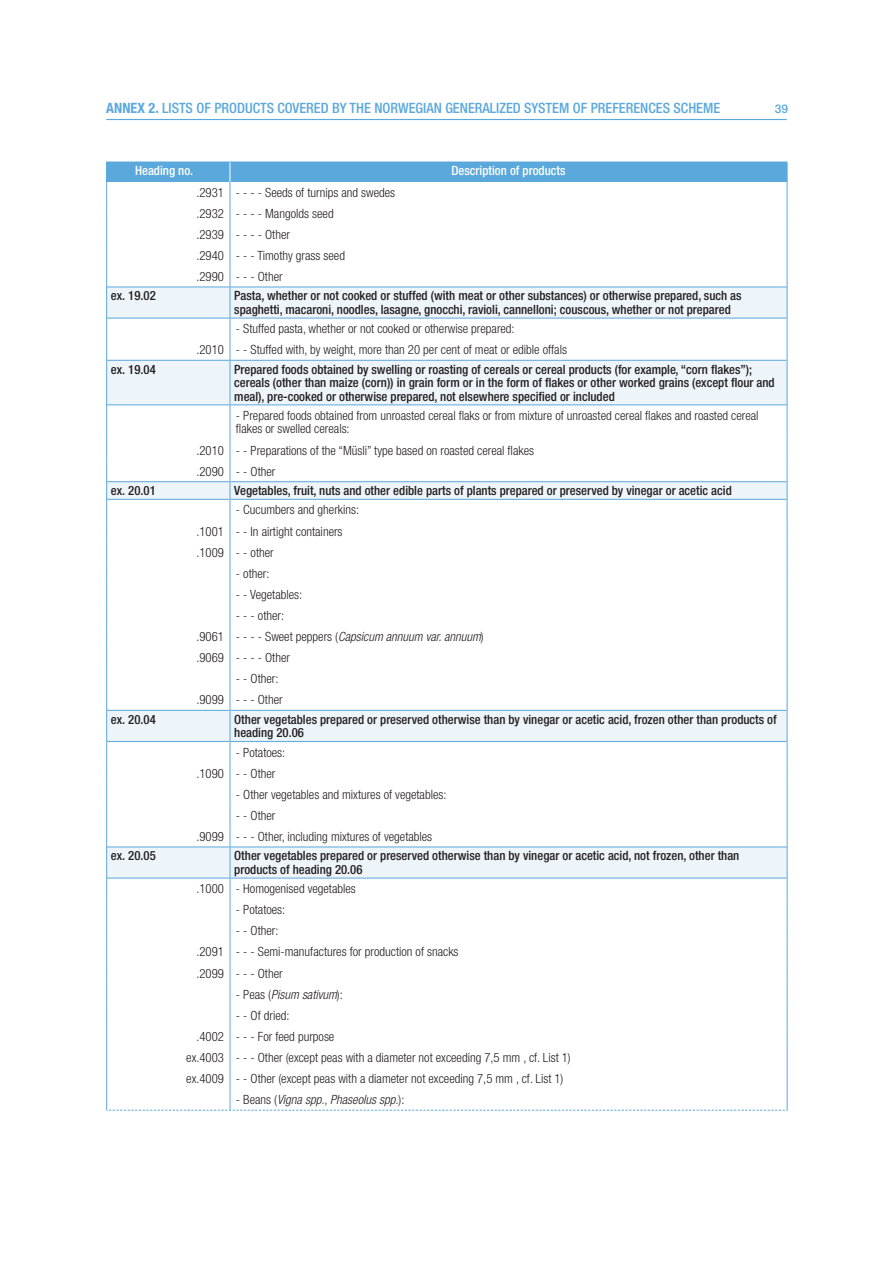
<style>
.page{position:relative;width:893px;height:1263px;background:#fff}
.page>*{position:absolute;margin:0;border:0;box-sizing:border-box;transform-origin:0 0}
.t1{font:500 condensed 14.25px "Helvetica Neue LT Std";color:#5ba8dc}
.t2{font:300 condensed 12.75px/21.1px "Helvetica Neue LT Std";color:#231f20}
.t3{font:500 condensed 12.75px/13.5px "Helvetica Neue LT Std";color:#231f20}
.t4{font:italic 300 condensed 12.75px "Helvetica Neue LT Std";color:#231f20}
.t5{font:500 condensed 12.75px "Helvetica Neue LT Std";color:#fff}
.t6{font:500 12px "Helvetica Neue LT Std";color:#5ba8dc}
.s1{font-weight:700}
.s2{font-style:italic}
.s3{font-style:normal}
</style>
<div class="page">
<hr style="left:106px;top:119px;width:681px;height:1px;background:#5ba8dc">
<div style="left:107px;top:162px;width:680px;height:20px;background:#5ba8dc"></div>
<svg style="left:107px;top:288px;width:680px;height:590px"></svg>
<hr style="left:107px;top:287px;width:123px;height:1px;background:#5ba8dc">
<hr style="left:230px;top:287px;width:557px;height:1px;background:#5ba8dc">
<hr style="left:107px;top:318px;width:123px;height:1px;background:#5ba8dc">
<hr style="left:230px;top:318px;width:557px;height:1px;background:#5ba8dc">
<hr style="left:107px;top:360px;width:123px;height:1px;background:#5ba8dc">
<hr style="left:230px;top:360px;width:557px;height:1px;background:#5ba8dc">
<hr style="left:107px;top:405px;width:123px;height:1px;background:#5ba8dc">
<hr style="left:230px;top:405px;width:557px;height:1px;background:#5ba8dc">
<hr style="left:107px;top:481px;width:123px;height:1px;background:#5ba8dc">
<hr style="left:230px;top:481px;width:557px;height:1px;background:#5ba8dc">
<hr style="left:107px;top:499px;width:123px;height:1px;background:#5ba8dc">
<hr style="left:230px;top:499px;width:557px;height:1px;background:#5ba8dc">
<hr style="left:107px;top:710px;width:123px;height:1px;background:#5ba8dc">
<hr style="left:230px;top:710px;width:557px;height:1px;background:#5ba8dc">
<hr style="left:107px;top:741px;width:123px;height:1px;background:#5ba8dc">
<hr style="left:230px;top:741px;width:557px;height:1px;background:#5ba8dc">
<hr style="left:107px;top:847px;width:123px;height:1px;background:#5ba8dc">
<hr style="left:230px;top:847px;width:557px;height:1px;background:#5ba8dc">
<hr style="left:106px;top:287px;width:1px;height:31px;background:#5ba8dc">
<hr style="left:230px;top:287px;width:1px;height:31px;background:#5ba8dc">
<hr style="left:787px;top:287px;width:1px;height:31px;background:#5ba8dc">
<svg style="left:106px;top:318px;width:1px;height:42px"></svg>
<svg style="left:230px;top:318px;width:1px;height:42px"></svg>
<svg style="left:787px;top:318px;width:1px;height:42px"></svg>
<hr style="left:106px;top:360px;width:1px;height:45px;background:#5ba8dc">
<hr style="left:230px;top:360px;width:1px;height:45px;background:#5ba8dc">
<hr style="left:787px;top:360px;width:1px;height:45px;background:#5ba8dc">
<hr style="left:106px;top:405px;width:1px;height:34px;background:#5ba8dc">
<hr style="left:230px;top:405px;width:1px;height:34px;background:#5ba8dc">
<hr style="left:787px;top:405px;width:1px;height:34px;background:#5ba8dc">
<svg style="left:106px;top:439px;width:1px;height:271px"></svg>
<svg style="left:230px;top:439px;width:1px;height:271px"></svg>
<svg style="left:787px;top:439px;width:1px;height:271px"></svg>
<hr style="left:106px;top:710px;width:1px;height:31px;background:#5ba8dc">
<hr style="left:230px;top:710px;width:1px;height:31px;background:#5ba8dc">
<hr style="left:787px;top:710px;width:1px;height:31px;background:#5ba8dc">
<svg style="left:106px;top:741px;width:1px;height:106px"></svg>
<svg style="left:230px;top:741px;width:1px;height:106px"></svg>
<svg style="left:787px;top:741px;width:1px;height:106px"></svg>
<hr style="left:106px;top:847px;width:1px;height:31px;background:#5ba8dc">
<hr style="left:230px;top:847px;width:1px;height:31px;background:#5ba8dc">
<hr style="left:787px;top:847px;width:1px;height:31px;background:#5ba8dc">
<svg style="left:106px;top:162px;width:1px;height:125px"></svg>
<svg style="left:787px;top:162px;width:1px;height:125px"></svg>
<svg style="left:230px;top:162px;width:1px;height:125px"></svg>
<svg style="left:106px;top:878px;width:682px;height:233px"></svg>
<p class="t1" style="left:106px;top:103px;width:615px"><span class="s1">ANNEX 2.</span> LISTS OF PRODUCTS COVERED BY THE NORWEGIAN GENERALIZED SYSTEM OF PREFERENCES SCHEME</p>
<p class="t6" style="left:775px;top:102px;width:15px">39</p>
<p class="t5" style="left:135px;top:166px;width:60px">Heading no.</p>
<p class="t5" style="left:451px;top:166px;width:115px">Description of products</p>
<p class="t2" style="left:196px;top:183px;width:200px">.2931 - - - - Seeds of turnips and swedes .2932 - - - - Mangolds seed<br>.2939 - - - - Other<br>.2940 - - - Timothy grass seed<br>.2990 - - - Other</p>
<p class="t3" style="left:111px;top:290px;width:46px">ex. 19.02</p>
<p class="t3" style="left:234px;top:290px;width:509px">Pasta, whether or not cooked or stuffed (with meat or other substances) or otherwise prepared, such as spaghetti, macaroni, noodles, lasagne, gnocchi, ravioli, cannelloni; couscous, whether or not prepared</p>
<p class="t2" style="left:196px;top:319px;width:372px;text-indent:40px">- Stuffed pasta, whether or not cooked or otherwise prepared:<br>.2010 - - Stuffed with, by weight, more than 20 per cent of meat or edible offals</p>
<p class="t3" style="left:111px;top:363px;width:46px">ex. 19.04</p>
<p class="t3" style="left:234px;top:363px;width:542px">Prepared foods obtained by swelling or roasting of cereals or cereal products (for example, “corn flakes”); cereals (other than maize (corn)) in grain form or in the form of flakes or other worked grains (except flour and meal), pre-cooked or otherwise prepared, not elsewhere specified or included</p>
<p class="t2" style="left:236px;top:410px;width:524px;line-height:13.5px">- Prepared foods obtained from unroasted cereal flaks or from mixture of unroasted cereal flakes and roasted cereal flakes or swelled cereals:</p>
<p class="t2" style="left:196px;top:441px;width:339px">.2010 - - Preparations of the “Müsli” type based on roasted cereal flakes .2090 - - Other</p>
<p class="t3" style="left:111px;top:485px;width:46px">ex. 20.01</p>
<p class="t3" style="left:234px;top:485px;width:499px">Vegetables, fruit, nuts and other edible parts of plants prepared or preserved by vinegar or acetic acid</p>
<p class="t2" style="left:196px;top:500px;width:164px;text-indent:40px">- Cucumbers and gherkins: .1001 - - In airtight containers .1009 - - other</p>
<p class="t2" style="left:236px;top:564px;width:35px">- other:</p>
<p class="t2" style="left:236px;top:585px;width:68px">- - Vegetables:</p>
<p class="t2" style="left:196px;top:606px;width:289px;text-indent:40px">- - - other:<br>.9061 - - - - Sweet peppers (<span class="s2">Capsicum annuum var. annuum</span>) .9069 - - - - Other</p>
<p class="t2" style="left:196px;top:669px;width:88px;text-indent:40px">- - Other: .9099 - - - Other</p>
<p class="t3" style="left:111px;top:713px;width:46px">ex. 20.04</p>
<p class="t3" style="left:234px;top:713px;width:544px">Other vegetables prepared or preserved otherwise than by vinegar or acetic acid, frozen other than products of heading 20.06</p>
<p class="t2" style="left:196px;top:743px;width:90px;text-indent:40px">- Potatoes: .1090 - - Other</p>
<p class="t2" style="left:236px;top:785px;width:212px">- Other vegetables and mixtures of vegetables:</p>
<p class="t2" style="left:196px;top:806px;width:237px;text-indent:40px">- - Other<br>.9099 - - - Other, including mixtures of vegetables</p>
<p class="t3" style="left:111px;top:850px;width:46px">ex. 20.05</p>
<p class="t3" style="left:234px;top:850px;width:507px">Other vegetables prepared or preserved otherwise than by vinegar or acetic acid, not frozen, other than products of heading 20.06</p>
<p class="t2" style="left:196px;top:879px;width:161px">.1000 - Homogenised vegetables</p>
<p class="t2" style="left:236px;top:900px;width:51px">- Potatoes:</p>
<p class="t2" style="left:196px;top:921px;width:264px;text-indent:40px">- - Other:<br>.2091 - - - Semi-manufactures for production of snacks .2099 - - - Other</p>
<p class="t4" style="left:236px;top:990px;width:108px"><span class="s3">- Peas (</span>Pisum sativum<span class="s3">):</span></p>
<p class="t2" style="left:236px;top:1006px;width:55px">- - Of dried:</p>
<p class="t2" style="left:196px;top:1027px;width:139px">.4002 - - - For feed purpose</p>
<p class="t2" style="left:186px;top:1048px;width:386px">ex.4003 - - - Other (except peas with a diameter not exceeding 7,5 mm , cf. List 1)</p>
<p class="t2" style="left:186px;top:1069px;width:379px">ex.4009 - - Other (except peas with a diameter not exceeding 7,5 mm , cf. List 1)</p>
<p class="t4" style="left:236px;top:1095px;width:170px"><span class="s3">- Beans (</span>Vigna spp., Phaseolus spp.<span class="s3">):</span></p>
</div>
